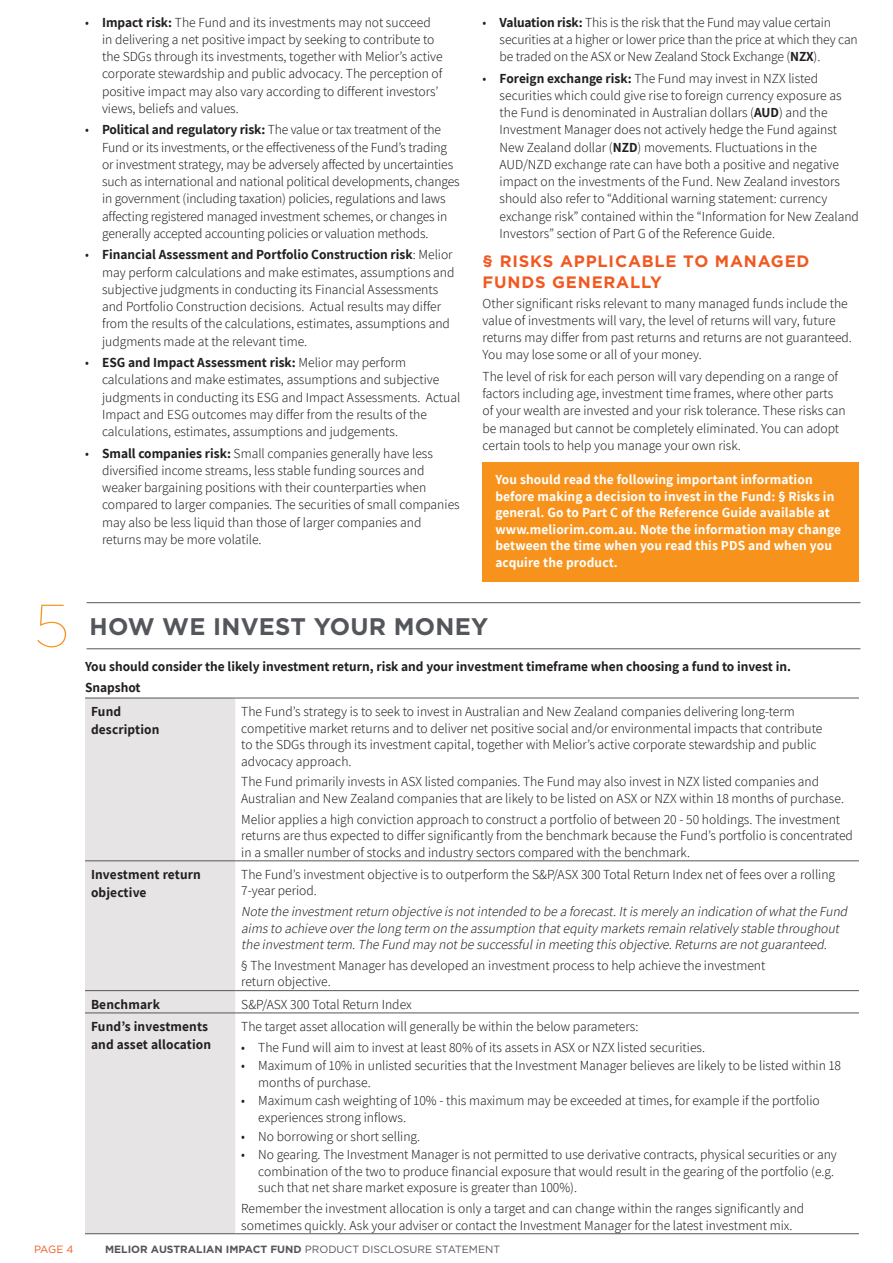
<style>
.page{position:relative;width:893px;height:1263px;background:#fff}
.page>*{position:absolute;margin:0;border:0;box-sizing:border-box;transform-origin:0 0}
.t1{font:100 60px "Gotham";color:#f7931d}
.t2{font:700 24px "Gotham";letter-spacing:.01em;color:#53565a}
.Heading_2{font:700 16.5px/21px "Gotham";letter-spacing:.05em;color:#f15921}
.Text_bullets{font:300 13.5px/17.2px "Assistant";color:#231f20}
.Text{font:300 13.5px/16.5px "Assistant";color:#231f20}
.Text-2{font:italic 300 13.5px/16.5px "Assistant";color:#231f20}
.Text_BOLD{font:700 13.5px/16.5px "Assistant";letter-spacing:.01em;color:#fff}
.Text-3{font:700 13.5px "Assistant";color:#231f20}
.Text_BOLD-2{font:700 13.5px/18px "Assistant";letter-spacing:.01em;color:#231f20}
.Page_title{font:700 10.5px "Gotham";color:#53565a}
.Page_title-2{font:10.5px "Gotham";color:#f15921}
.s1{font-weight:700}
.s2{font-weight:400}
</style>
<div class="page">
<div style="left:85px;top:699px;width:150px;height:534px;background:#e7e4e5"></div>
<hr style="left:85px;top:698px;width:150px;height:1px;background:#53565a">
<hr style="left:235px;top:698px;width:624px;height:1px;background:#53565a">
<hr style="left:85px;top:860px;width:150px;height:1px;background:#53565a">
<hr style="left:235px;top:860px;width:624px;height:1px;background:#53565a">
<hr style="left:85px;top:990px;width:150px;height:1px;background:#53565a">
<hr style="left:85px;top:1012px;width:150px;height:1px;background:#53565a">
<hr style="left:85px;top:1233px;width:150px;height:1px;background:#53565a">
<hr style="left:235px;top:990px;width:624px;height:1px;background:#53565a">
<hr style="left:235px;top:1012px;width:624px;height:1px;background:#53565a">
<hr style="left:235px;top:1233px;width:624px;height:1px;background:#53565a">
<hr style="left:87px;top:602px;width:773px;height:1px;background:#53565a">
<hr style="left:87px;top:648px;width:773px;height:1px;background:#53565a">
<div style="left:483px;top:462px;width:376px;height:119px;background:#f7931d"></div>
<p class="t1" style="left:34px;top:589px;width:37px">5</p>
<p class="Text_bullets" style="left:102px;top:13px;width:342px;text-indent:-17px">• <span class="s1">Impact risk:</span> The Fund and its investments may not succeed in delivering a net positive impact by seeking to contribute to the SDGs through its investments, together with Melior’s active corporate stewardship and public advocacy. The perception of positive impact may also vary according to different investors’ views, beliefs and values.</p>
<p class="Text_bullets" style="left:102px;top:120px;width:359px;text-indent:-17px">• <span class="s1">Political and regulatory risk:</span> The value or tax treatment of the Fund or its investments, or the effectiveness of the Fund’s trading or investment strategy, may be adversely affected by uncertainties such as international and national political developments, changes in government (including taxation) policies, regulations and laws affecting registered managed investment schemes, or changes in generally accepted accounting policies or valuation methods.</p>
<p class="Text_bullets" style="left:102px;top:245px;width:354px;text-indent:-17px">• <span class="s1">Financial Assessment and Portfolio Construction risk</span>: Melior may perform calculations and make estimates, assumptions and subjective judgments in conducting its Financial Assessments and Portfolio Construction decisions. Actual results may differ from the results of the calculations, estimates, assumptions and judgments made at the relevant time.</p>
<p class="Text_bullets" style="left:102px;top:353px;width:360px;text-indent:-17px">• <span class="s1">ESG and Impact Assessment risk:</span> Melior may perform calculations and make estimates, assumptions and subjective judgments in conducting its ESG and Impact Assessments. Actual Impact and ESG outcomes may differ from the results of the calculations, estimates, assumptions and judgements.</p>
<p class="Text_bullets" style="left:102px;top:444px;width:359px;text-indent:-17px">• <span class="s1">Small companies risk:</span> Small companies generally have less diversified income streams, less stable funding sources and weaker bargaining positions with their counterparties when compared to larger companies. The securities of small companies may also be less liquid than those of larger companies and returns may be more volatile.</p>
<p class="Text_bullets" style="left:500px;top:13px;width:360px;text-indent:-17px">• <span class="s1">Valuation risk:</span> This is the risk that the Fund may value certain securities at a higher or lower price than the price at which they can be traded on the ASX or New Zealand Stock Exchange (<span class="s1">NZX</span>).</p>
<p class="Text_bullets" style="left:500px;top:69px;width:361px;text-indent:-17px">• <span class="s1">Foreign exchange risk:</span> The Fund may invest in NZX listed securities which could give rise to foreign currency exposure as the Fund is denominated in Australian dollars (<span class="s1">AUD</span>) and the Investment Manager does not actively hedge the Fund against New Zealand dollar (<span class="s1">NZD</span>) movements. Fluctuations in the AUD/NZD exchange rate can have both a positive and negative impact on the investments of the Fund. New Zealand investors should also refer to “Additional warning statement: currency exchange risk” contained within the “Information for New Zealand Investors” section of Part G of the Reference Guide.</p>
<p class="Heading_2" style="left:483px;top:251px;width:328px">§ RISKS APPLICABLE TO MANAGED<br>FUNDS GENERALLY</p>
<p class="Text" style="left:483px;top:294px;width:371px;line-height:17.2px">Other significant risks relevant to many managed funds include the value of investments will vary, the level of returns will vary, future returns may differ from past returns and returns are not guaranteed.<br>You may lose some or all of your money.</p>
<p class="Text" style="left:483px;top:367px;width:365px;line-height:17.2px">The level of risk for each person will vary depending on a range of factors including age, investment time frames, where other parts of your wealth are invested and your risk tolerance. These risks can be managed but cannot be completely eliminated. You can adopt certain tools to help you manage your own risk.</p>
<p class="Text_BOLD" style="left:495px;top:471px;width:347px">You should read the following important information before making a decision to invest in the Fund: § Risks in general. Go to Part C of the Reference Guide available at www.meliorim.com.au. Note the information may change between the time when you read this PDS and when you acquire the product.</p>
<p class="t2" style="left:90px;top:610px;width:400px">HOW WE INVEST YOUR MONEY</p>
<p class="Text-3" style="left:85px;top:657px;width:707px">You should consider the likely investment return, risk and your investment timeframe when choosing a fund to invest in.</p>
<p class="Text-3" style="left:85px;top:678px;width:57px">Snapshot</p>
<p class="Text_BOLD-2" style="left:91px;top:702px;width:70px">Fund description</p>
<p class="Text" style="left:241px;top:703px;width:583px">The Fund’s strategy is to seek to invest in Australian and New Zealand companies delivering long-term competitive market returns and to deliver net positive social and/or environmental impacts that contribute to the SDGs through its investment capital, together with Melior’s active corporate stewardship and public advocacy approach.</p>
<p class="Text" style="left:241px;top:773px;width:604px">The Fund primarily invests in ASX listed companies. The Fund may also invest in NZX listed companies and<br>Australian and New Zealand companies that are likely to be listed on ASX or NZX within 18 months of purchase.</p>
<p class="Text" style="left:241px;top:810px;width:613px">Melior applies a high conviction approach to construct a portfolio of between 20 - 50 holdings. The investment returns are thus expected to differ significantly from the benchmark because the Fund’s portfolio is concentrated in a smaller number of stocks and industry sectors compared with the benchmark.</p>
<p class="Text_BOLD-2" style="left:91px;top:865px;width:111px">Investment return objective</p>
<p class="Text" style="left:241px;top:865px;width:595px">The Fund’s investment objective is to outperform the S&amp;P/ASX 300 Total Return Index net of fees over a rolling<br>7-year period.</p>
<p class="Text-2" style="left:241px;top:903px;width:610px">Note the investment return objective is not intended to be a forecast. It is merely an indication of what the Fund aims to achieve over the long term on the assumption that equity markets remain relatively stable throughout the investment term. The Fund may not be successful in meeting this objective. Returns are not guaranteed.</p>
<p class="Text" style="left:241px;top:956px;width:526px">§ The Investment Manager has developed an investment process to help achieve the investment return objective.</p>
<p class="Text_BOLD-2" style="left:91px;top:995px;width:70px">Benchmark</p>
<p class="Text" style="left:241px;top:995px;width:172px">S&amp;P/ASX 300 Total Return Index</p>
<p class="Text_BOLD-2" style="left:91px;top:1017px;width:122px">Fund’s investments and asset allocation</p>
<p class="Text" style="left:241px;top:1017px;width:399px">The target asset allocation will generally be within the below parameters:</p>
<p class="Text_bullets" style="left:241px;top:1038px;width:465px">• The Fund will aim to invest at least 80% of its assets in ASX or NZX listed securities.</p>
<p class="Text_bullets" style="left:258px;top:1057px;width:584px;line-height:16.5px;text-indent:-17px">• Maximum of 10% in unlisted securities that the Investment Manager believes are likely to be listed within 18 months of purchase.</p>
<p class="Text_bullets" style="left:258px;top:1092px;width:563px;line-height:16.5px;text-indent:-17px">• Maximum cash weighting of 10% - this maximum may be exceeded at times, for example if the portfolio experiences strong inflows.</p>
<p class="Text_bullets" style="left:241px;top:1127px;width:180px">• No borrowing or short selling.</p>
<p class="Text_bullets" style="left:258px;top:1146px;width:580px;line-height:16.5px;text-indent:-17px">• No gearing. The Investment Manager is not permitted to use derivative contracts, physical securities or any combination of the two to produce financial exposure that would result in the gearing of the portfolio (e.g. such that net share market exposure is greater than 100%).</p>
<p class="Text" style="left:241px;top:1199px;width:564px">Remember the investment allocation is only a target and can change within the ranges significantly and sometimes quickly. Ask your adviser or contact the Investment Manager for the latest investment mix.</p>
<p class="Page_title-2" style="left:34px;top:1243px;width:41px">PAGE 4</p>
<p class="Page_title" style="left:105px;top:1242px;width:396px">MELIOR AUSTRALIAN IMPACT FUND <span class="s2">PRODUCT DISCLOSURE STATEMENT</span></p>
</div>
